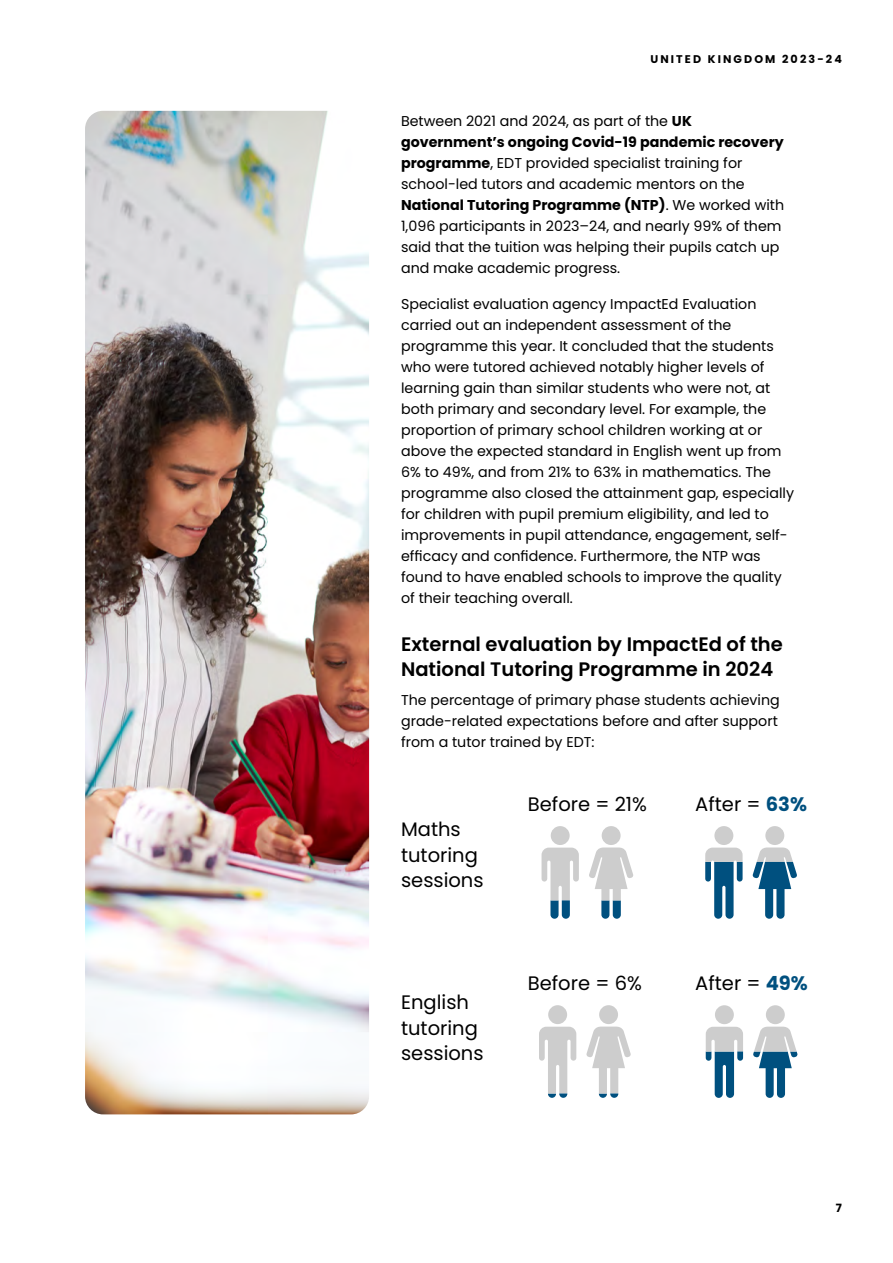
<style>
.page{position:relative;width:893px;height:1263px;background:#fff}
.page>*{position:absolute;margin:0;border:0;box-sizing:border-box;transform-origin:0 0}
.t1{font:19.5px/25.5px "Poppins";color:#000}
.t2{font:600 19.5px/25.5px "Poppins";color:#000}
.t3{font:14.25px/21px "Poppins";color:#000}
.t4{font:700 11.4px "Poppins";color:#000}
.t5{font:700 11.1px "Poppins";letter-spacing:.19em;color:#000}
.s1{font-weight:700}
.s2{font-weight:700;color:#00507f}
</style>
<div class="page">
<img style="left:85px;top:111px;width:284px;height:1003px">
<div style="left:602px;top:826px;width:19px;height:19px;background:#cdcdcd;border-radius:50%"></div>
<svg style="left:541px;top:847px;width:38px;height:72px"></svg>
<div style="left:551px;top:826px;width:19px;height:19px;background:#cdcdcd;border-radius:50%"></div>
<svg style="left:589px;top:847px;width:44px;height:72px"></svg>
<div style="left:765px;top:826px;width:19px;height:19px;background:#cdcdcd;border-radius:50%"></div>
<svg style="left:705px;top:847px;width:38px;height:72px"></svg>
<div style="left:714px;top:826px;width:19px;height:19px;background:#cdcdcd;border-radius:50%"></div>
<svg style="left:752px;top:847px;width:45px;height:72px"></svg>
<div style="left:599px;top:1005px;width:19px;height:19px;background:#cdcdcd;border-radius:50%"></div>
<svg style="left:539px;top:1027px;width:37px;height:71px"></svg>
<div style="left:548px;top:1005px;width:19px;height:19px;background:#cdcdcd;border-radius:50%"></div>
<svg style="left:586px;top:1026px;width:45px;height:72px"></svg>
<div style="left:766px;top:1005px;width:19px;height:19px;background:#cdcdcd;border-radius:50%"></div>
<svg style="left:706px;top:1027px;width:37px;height:71px"></svg>
<div style="left:715px;top:1005px;width:19px;height:19px;background:#cdcdcd;border-radius:50%"></div>
<svg style="left:753px;top:1027px;width:45px;height:71px"></svg>
<p class="t5" style="left:650px;top:53px;width:193px">UNITED KINGDOM 2023-24</p>
<p class="t3" style="left:401px;top:110px;width:385px">Between 2021 and 2024, as part of the <span class="s1">UK government’s ongoing Covid-19 pandemic recovery programme</span>, EDT provided specialist training for school-led tutors and academic mentors on the <span class="s1">National Tutoring Programme (NTP)</span>. We worked with 1,096 participants in 2023–24, and nearly 99% of them said that the tuition was helping their pupils catch up and make academic progress.</p>
<p class="t3" style="left:401px;top:293px;width:395px">Specialist evaluation agency ImpactEd Evaluation carried out an independent assessment of the programme this year. It concluded that the students who were tutored achieved notably higher levels of learning gain than similar students who were not, at both primary and secondary level. For example, the proportion of primary school children working at or above the expected standard in English went up from 6% to 49%, and from 21% to 63% in mathematics. The programme also closed the attainment gap, especially for children with pupil premium eligibility, and led to improvements in pupil attendance, engagement, self&shy;efficacy and confidence. Furthermore, the NTP was found to have enabled schools to improve the quality of their teaching overall.</p>
<h1 class="t2" style="left:401px;top:631px;width:383px">External evaluation by ImpactEd of the<br>National Tutoring Programme in 2024</h1>
<p class="t3" style="left:401px;top:689px;width:380px">The percentage of primary phase students achieving grade-related expectations before and after support from a tutor trained by EDT:</p>
<h1 class="t1" style="left:401px;top:817px;width:84px">Maths tutoring sessions</h1>
<h1 class="t1" style="left:401px;top:990px;width:84px">English tutoring sessions</h1>
<h1 class="t1" style="left:528px;top:791px;width:121px">Before = 21%</h1>
<h1 class="t1" style="left:695px;top:791px;width:113px">After = <span class="s2">63%</span></h1>
<h1 class="t1" style="left:528px;top:970px;width:115px">Before = 6%</h1>
<h1 class="t1" style="left:695px;top:970px;width:114px">After = <span class="s2">49%</span></h1>
<p class="t4" style="left:836px;top:1201px;width:8px">7</p>
</div>
